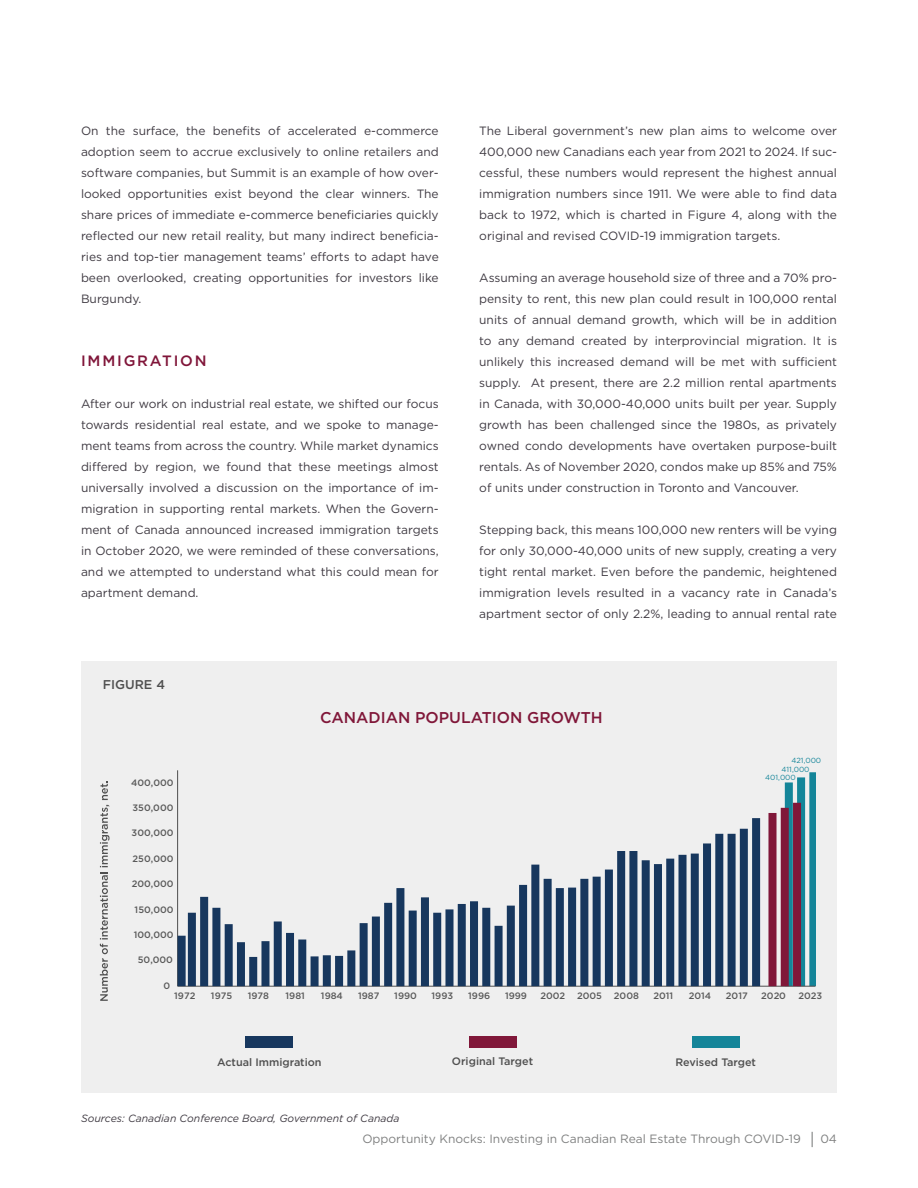
<style>
.page{position:relative;width:918px;height:1188px;background:#fff}
.page>*{position:absolute;margin:0;border:0;box-sizing:border-box;transform-origin:0 0}
.t1{font:500 15.6px "Gotham";color:#801739}
.Burgundy_SubTitle_Mi{font:500 15px "Gotham";letter-spacing:.12em;color:#801539}
.t2{font:500 12.75px "Gotham";color:#4f4f4f}
.Burgundy_Body02{font:12px/21px "Gotham";color:#3f3a42;text-align:justify}
.t3{font:12px "Gotham";color:#7f8080}
.t4{font:500 10.8px "Gotham";color:#4f4f4f}
.Burgundy_Body02-2{font:italic 10.5px "Gotham";color:#3f3a42}
.t5{font:500 9.3px "Gotham";letter-spacing:.005em;color:#595959}
.t6{font:7.35px "Gotham";letter-spacing:-.01em;color:#148599}
.s1{font-size:16.5px}
</style>
<div class="page">
<div style="left:81px;top:662px;width:756px;height:432px;background:#efefef"></div>
<svg style="left:100px;top:781px;width:10px;height:220px"></svg>
<hr style="left:177px;top:770px;width:1px;height:216px;background:#4f4f4f">
<hr style="left:178px;top:986px;width:637px;height:1px;background:#4f4f4f">
<svg style="left:768px;top:772px;width:48px;height:214px"></svg>
<svg style="left:178px;top:818px;width:582px;height:168px"></svg>
<div style="left:246px;top:1036px;width:47px;height:12px;background:#17375e"></div>
<div style="left:692px;top:1036px;width:48px;height:12px;background:#148599"></div>
<div style="left:469px;top:1036px;width:47px;height:12px;background:#801739"></div>
<p class="Burgundy_Body02" style="left:81px;top:120px;width:359px">On the surface, the benefits of accelerated e-commerce adoption seem to accrue exclusively to online retailers and software companies, but Summit is an example of how over&shy;looked opportunities exist beyond the clear winners. The share prices of immediate e-commerce beneficiaries quickly reflected our new retail reality, but many indirect beneficia&shy;ries and top-tier management teams’ efforts to adapt have been overlooked, creating opportunities for investors like Burgundy.</p>
<p class="Burgundy_SubTitle_Mi" style="left:81px;top:351px;width:127px">IMMIGRATION</p>
<p class="Burgundy_Body02" style="left:81px;top:393px;width:359px">After our work on industrial real estate, we shifted our focus towards residential real estate, and we spoke to manage&shy;ment teams from across the country. While market dynamics differed by region, we found that these meetings almost universally involved a discussion on the importance of im&shy;migration in supporting rental markets. When the Govern&shy;ment of Canada announced increased immigration targets in October 2020, we were reminded of these conversations, and we attempted to understand what this could mean for apartment demand.</p>
<p class="t2" style="left:103px;top:676px;width:64px">FIGURE 4</p>
<p class="Burgundy_Body02" style="left:479px;top:120px;width:359px">The Liberal government’s new plan aims to welcome over 400,000 new Canadians each year from 2021 to 2024. If suc&shy;cessful, these numbers would represent the highest annual immigration numbers since 1911. We were able to find data back to 1972, which is charted in Figure 4, along with the original and revised COVID-19 immigration targets.</p>
<p class="Burgundy_Body02" style="left:479px;top:267px;width:359px">Assuming an average household size of three and a 70% pro&shy;pensity to rent, this new plan could result in 100,000 rental units of annual demand growth, which will be in addition to any demand created by interprovincial migration. It is unlikely this increased demand will be met with sufficient supply. At present, there are 2.2 million rental apartments in Canada, with 30,000-40,000 units built per year. Supply growth has been challenged since the 1980s, as privately owned condo developments have overtaken purpose-built rentals. As of November 2020, condos make up 85% and 75% of units under construction in Toronto and Vancouver.</p>
<p class="Burgundy_Body02" style="left:479px;top:519px;width:359px">Stepping back, this means 100,000 new renters will be vying for only 30,000-40,000 units of new supply, creating a very tight rental market. Even before the pandemic, heightened immigration levels resulted in a vacancy rate in Canada’s apartment sector of only 2.2%, leading to annual rental rate</p>
<p class="t5" style="left:131px;top:776px;width:44px">400,000</p>
<p class="t5" style="left:132px;top:802px;width:42px">350,000</p>
<p class="t5" style="left:132px;top:827px;width:43px">300,000</p>
<p class="t5" style="left:133px;top:852px;width:42px">250,000</p>
<p class="t5" style="left:132px;top:878px;width:43px">200,000</p>
<p class="t5" style="left:135px;top:903px;width:40px">150,000</p>
<p class="t5" style="left:134px;top:929px;width:41px">100,000</p>
<p class="t5" style="left:138px;top:954px;width:37px">50,000</p>
<p class="t5" style="left:164px;top:979px;width:8px">0</p>
<p class="t1" style="left:320px;top:707px;width:284px">CANADIAN POPULATION GROWTH</p>
<p class="t6" style="left:792px;top:756px;width:31px">421,000</p>
<p class="t6" style="left:782px;top:764px;width:29px">411,000</p>
<p class="t6" style="left:765px;top:773px;width:32px">401,000</p>
<p class="t5" style="left:174px;top:989px;width:23px">1972</p>
<p class="t5" style="left:358px;top:989px;width:23px">1987</p>
<p class="t5" style="left:394px;top:989px;width:24px">1990</p>
<p class="t5" style="left:432px;top:989px;width:23px">1993</p>
<p class="t5" style="left:468px;top:989px;width:24px">1996</p>
<p class="t5" style="left:505px;top:989px;width:24px">1999</p>
<p class="t5" style="left:540px;top:989px;width:26px">2002</p>
<p class="t5" style="left:577px;top:989px;width:26px">2005</p>
<p class="t5" style="left:614px;top:989px;width:27px">2008</p>
<p class="t5" style="left:653px;top:989px;width:21px">2011</p>
<p class="t5" style="left:689px;top:989px;width:24px">2014</p>
<p class="t5" style="left:726px;top:989px;width:23px">2017</p>
<p class="t5" style="left:761px;top:989px;width:26px">2020</p>
<p class="t5" style="left:798px;top:989px;width:25px">2023</p>
<p class="t5" style="left:211px;top:989px;width:23px">1975</p>
<p class="t5" style="left:248px;top:989px;width:23px">1978</p>
<p class="t5" style="left:286px;top:989px;width:21px">1981</p>
<p class="t5" style="left:321px;top:989px;width:23px">1984</p>
<p class="t4" style="left:217px;top:1056px;width:106px">Actual Immigration</p>
<p class="t4" style="left:452px;top:1054px;width:83px">Original Target</p>
<p class="t4" style="left:675px;top:1055px;width:82px">Revised Target</p>
<p class="Burgundy_Body02-2" style="left:81px;top:1112px;width:320px">Sources: Canadian Conference Board, Government of Canada</p>
<p class="t3" style="left:362px;top:1131px;width:476px">Opportunity Knocks: Investing in Canadian Real Estate Through COVID-19 <span class="s1">|</span> 04</p>
</div>
